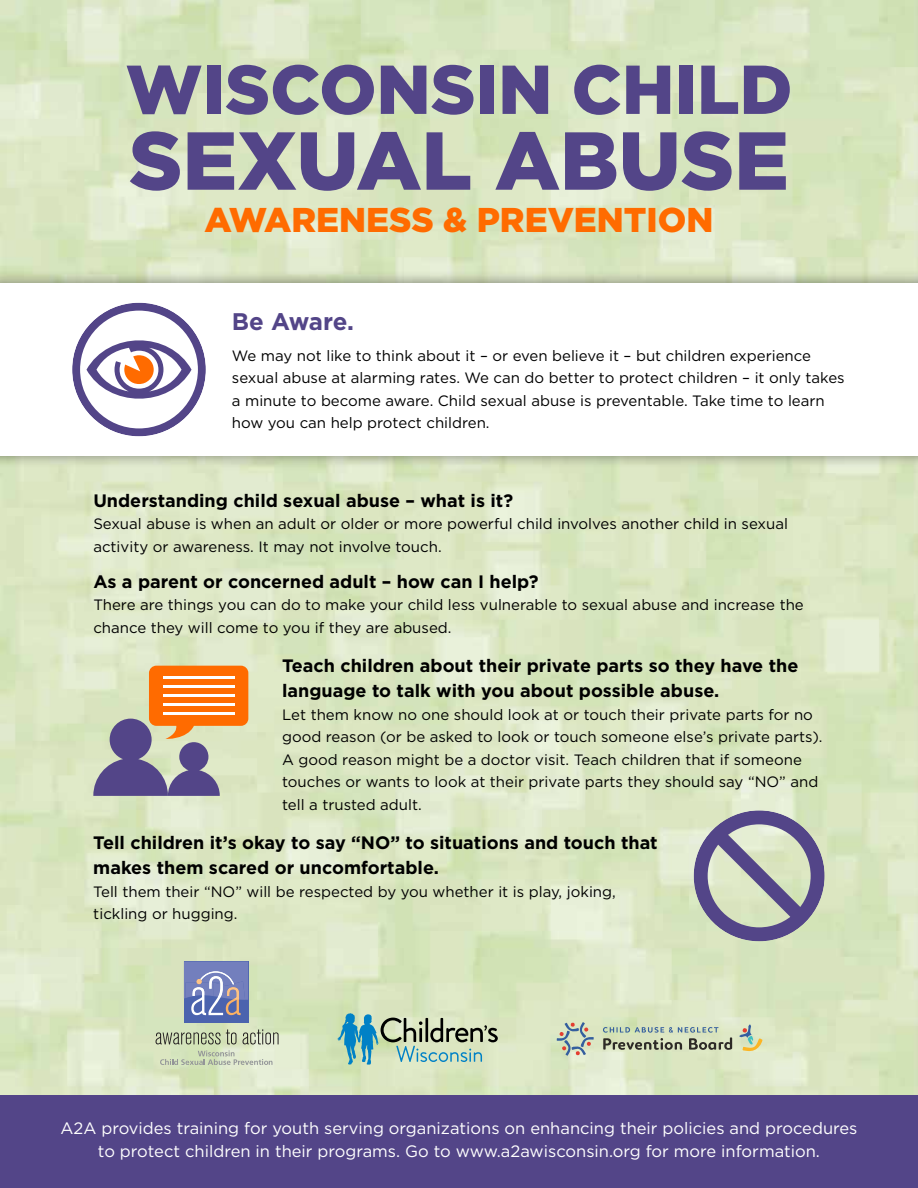
<style>
.page{position:relative;width:918px;height:1188px;background:#fff}
.page>*{position:absolute;margin:0;border:0;box-sizing:border-box;transform-origin:0 0}
.t1{font:900 82.05px "Gotham";color:#534588}
.t2{font:900 69px "Gotham";color:#534588}
.t3{font:900 34.35px "Gotham";color:#ff6b00}
.t4{font:700 24px "Gotham";letter-spacing:-.015em;color:#534588}
.t5{font:700 18px/25.5px "Gotham";color:#000}
.t6{font:16.5px/22.5px "Gotham";color:#fff;text-align:center}
.t7{font:15px/22.5px "Gotham";color:#000}
</style>
<div class="page">
<img style="left:0;top:0;width:918px;height:1095px">
<svg style="left:337px;top:1013px;width:161px;height:52px;background:#a2bead"></svg>
<svg style="left:603px;top:1027px;width:129px;height:23px;background:#adb8a0"></svg>
<svg style="left:557px;top:1022px;width:37px;height:34px"></svg>
<svg style="left:739px;top:1025px;width:23px;height:28px"></svg>
<div style="left:184px;top:962px;width:64px;height:61px;background:#4b63ae"></div>
<svg style="left:156px;top:1029px;width:81px;height:16px"></svg>
<svg style="left:243px;top:1029px;width:36px;height:16px"></svg>
<svg style="left:160px;top:1051px;width:112px;height:14px;background:#ccd6bc"></svg>
<svg style="left:184px;top:962px;width:64px;height:54px"></svg>
<div style="left:0;top:1095px;width:918px;height:93px;background:#534588"></div>
<div style="left:694px;top:810px;width:131px;height:131px;border:14px solid #534588;border-radius:50%"></div>
<svg style="left:697px;top:814px;width:124px;height:123px;background:#a4a6ab"></svg>
<svg style="left:93px;top:666px;width:155px;height:130px;background:#bf9a80"></svg>
<hr style="left:163px;top:676px;width:72px;height:2px;background:#fff">
<hr style="left:163px;top:685px;width:72px;height:2px;background:#fff">
<hr style="left:163px;top:694px;width:72px;height:2px;background:#fff">
<hr style="left:163px;top:703px;width:72px;height:3px;background:#fff">
<hr style="left:163px;top:712px;width:72px;height:3px;background:#fff">
<div style="left:0;top:270px;width:918px;height:199px;background:#000;opacity:.45"></div>
<div style="left:0;top:283px;width:918px;height:173px;background:#fff"></div>
<div style="left:72px;top:303px;width:134px;height:133px;border:8px solid #534588;border-radius:50%"></div>
<svg style="left:86px;top:330px;width:106px;height:78px"></svg>
<h2 class="t2" style="left:126px;top:42px;width:668px">WISCONSIN CHILD</h2>
<h1 class="t1" style="left:129px;top:104px;width:661px">SEXUAL ABUSE</h1>
<h3 class="t3" style="left:205px;top:196px;width:510px">AWARENESS &amp; PREVENTION</h3>
<h3 class="t4" style="left:232px;top:306px;width:124px">Be Aware.</h3>
<p class="t7" style="left:232px;top:344px;width:614px">We may not like to think about it – or even believe it – but children experience sexual abuse at alarming rates. We can do better to protect children – it only takes a minute to become aware. Child sexual abuse is preventable. Take time to learn how you can help protect children.</p>
<p class="t5" style="left:93px;top:488px;width:421px">Understanding child sexual abuse – what is it?</p>
<p class="t7" style="left:93px;top:513px;width:696px">Sexual abuse is when an adult or older or more powerful child involves another child in sexual activity or awareness. It may not involve touch.</p>
<p class="t5" style="left:93px;top:569px;width:447px">As a parent or concerned adult – how can I help?</p>
<p class="t7" style="left:93px;top:594px;width:712px">There are things you can do to make your child less vulnerable to sexual abuse and increase the chance they will come to you if they are abused.</p>
<p class="t5" style="left:282px;top:653px;width:518px">Teach children about their private parts so they have the language to talk with you about possible abuse.</p>
<p class="t7" style="left:282px;top:703px;width:542px">Let them know no one should look at or touch their private parts for no good reason (or be asked to look or touch someone else’s private parts).<br>A good reason might be a doctor visit. Teach children that if someone touches or wants to look at their private parts they should say “NO” and tell a trusted adult.</p>
<p class="t5" style="left:93px;top:830px;width:566px">Tell children it’s okay to say “NO” to situations and touch that makes them scared or uncomfortable.</p>
<p class="t7" style="left:93px;top:880px;width:524px">Tell them their “NO” will be respected by you whether it is play, joking, tickling or hugging.</p>
<p class="t6" style="left:60px;top:1117px;width:799px">A2A provides training for youth serving organizations on enhancing their policies and procedures to protect children in their programs. Go to www.a2awisconsin.org for more information.</p>
</div>
